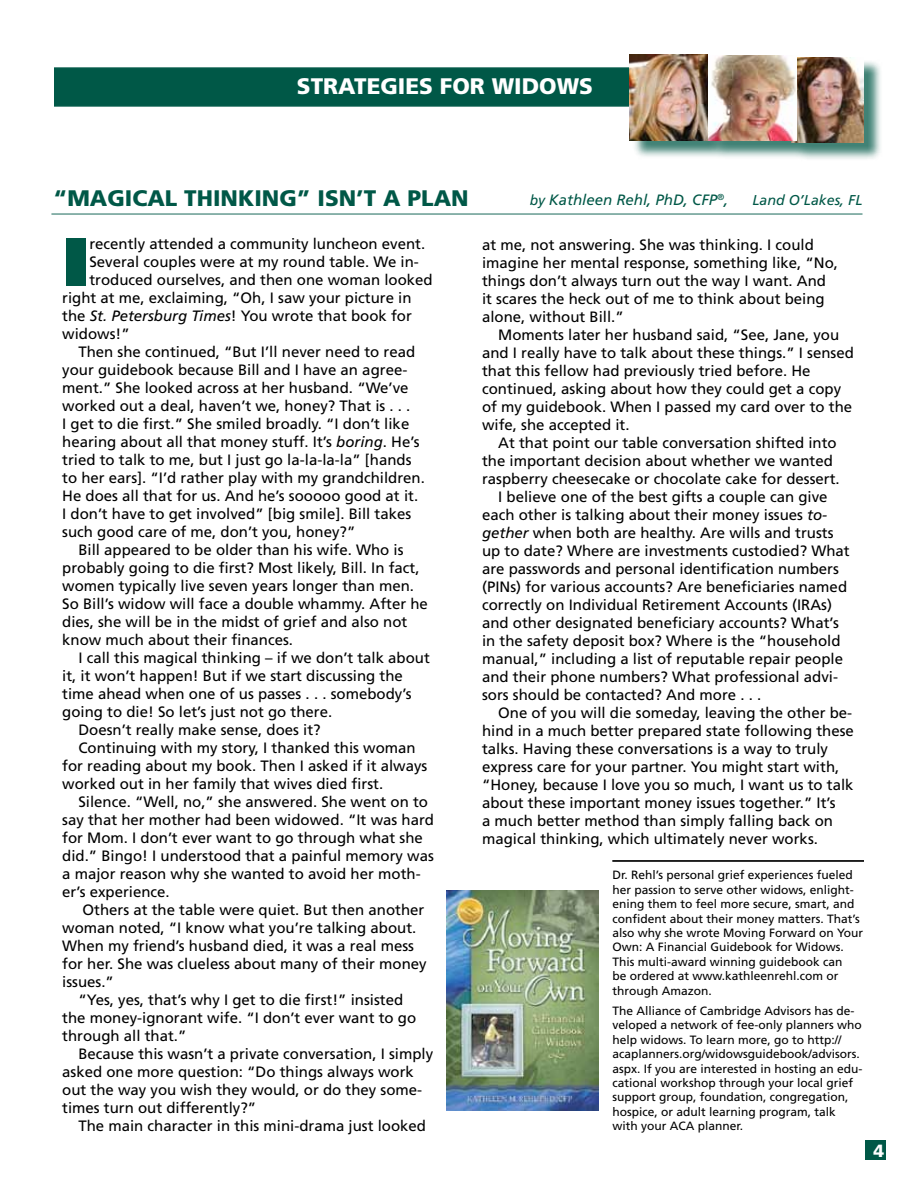
<style>
.page{position:relative;width:918px;height:1188px;background:#fff}
.page>*{position:absolute;margin:0;border:0;box-sizing:border-box;transform-origin:0 0}
.t1{font:900 68.1px "Frutiger";color:#005847;scale:1.08 1}
.t2{font:900 22.5px "Frutiger";color:#005847}
.t3{font:900 22.5px "Frutiger";color:#fff}
.t4{font:900 17.7px "Frutiger";color:#fff}
.t5{font:15px/18px "Frutiger";color:#000}
.t6{font:italic 15px "Frutiger";color:#005847}
.t7{font:italic 14.25px "Frutiger";color:#005847}
.t8{font:12px/14.4px "Frutiger";color:#000}
.s1{font-style:italic}
.s2{font-size:14.25px}
</style>
<div class="page">
<div style="left:54px;top:67px;width:605px;height:40px;background:#005847;border:2px solid #005847"></div>
<hr style="left:51px;top:213px;width:812px;height:2px;background:#669b91">
<div style="left:865px;top:1141px;width:21px;height:19px;background:#005847"></div>
<img style="left:447px;top:890px;width:151px;height:221px">
<hr style="left:612px;top:860px;width:252px;height:1px;background:#000">
<hr style="left:612px;top:861px;width:252px;height:1px;background:#000">
<div style="left:632px;top:56px;width:251px;height:106px;background:#005847;opacity:.75"></div>
<img style="left:792px;top:57px;width:72px;height:86px">
<img style="left:630px;top:54px;width:166px;height:87px">
<h2 class="t3" style="left:297px;top:73px;width:213px">STRATEGIES FOR WIDOWS</h2>
<h2 class="t2" style="left:54px;top:184px;width:417px">“MAGICAL THINKING” ISN’T A PLAN</h2>
<h1 class="t1" style="left:62px;top:220px;width:27px">I</h1>
<p class="t5" style="left:89px;top:235px;width:337px">recently attended a community luncheon event.</p>
<p class="t5" style="left:89px;top:253px;width:331px">Several couples were at my round table. We in-</p>
<p class="t5" style="left:89px;top:271px;width:345px">troduced ourselves, and then one woman looked</p>
<p class="t5" style="left:62px;top:289px;width:351px">right at me, exclaiming, “Oh, I saw your picture in</p>
<p class="t5" style="left:62px;top:307px;width:351px">the <span class="s1">St. Petersburg Times</span>! You wrote that book for</p>
<p class="t5" style="left:62px;top:325px;width:69px">widows!”</p>
<p class="t5" style="left:78px;top:343px;width:338px">Then she continued, “But I’ll never need to read</p>
<p class="t5" style="left:62px;top:361px;width:347px">your guidebook because Bill and I have an agree-</p>
<p class="t5" style="left:62px;top:379px;width:348px">ment.” She looked across at her husband. “We’ve</p>
<p class="t5" style="left:62px;top:397px;width:350px">worked out a deal, haven’t we, honey? That is . . .</p>
<p class="t5" style="left:62px;top:415px;width:349px">I get to die first.” She smiled broadly. “I don’t like</p>
<p class="t5" style="left:62px;top:433px;width:359px">hearing about all that money stuff. It’s <span class="s1">boring</span>. He’s</p>
<p class="t5" style="left:62px;top:451px;width:351px">tried to talk to me, but I just go la-la-la-la” [hands</p>
<p class="t5" style="left:62px;top:469px;width:364px">to her ears]. “I’d rather play with my grandchildren.</p>
<p class="t5" style="left:62px;top:487px;width:357px">He does all that for us. And he’s sooooo good at it.</p>
<p class="t5" style="left:62px;top:505px;width:351px">I don’t have to get involved” [big smile]. Bill takes</p>
<p class="t5" style="left:62px;top:523px;width:295px">such good care of me, don’t you, honey?”</p>
<p class="t5" style="left:78px;top:541px;width:327px">Bill appeared to be older than his wife. Who is</p>
<p class="t5" style="left:62px;top:559px;width:359px">probably going to die first? Most likely, Bill. In fact,</p>
<p class="t5" style="left:62px;top:577px;width:353px">women typically live seven years longer than men.</p>
<p class="t5" style="left:62px;top:595px;width:367px">So Bill’s widow will face a double whammy. After he</p>
<p class="t5" style="left:62px;top:613px;width:347px">dies, she will be in the midst of grief and also not</p>
<p class="t5" style="left:62px;top:631px;width:232px">know much about their finances.</p>
<p class="t5" style="left:78px;top:649px;width:353px">I call this magical thinking – if we don’t talk about</p>
<p class="t5" style="left:62px;top:667px;width:342px">it, it won’t happen! But if we start discussing the</p>
<p class="t5" style="left:62px;top:685px;width:351px">time ahead when one of us passes . . . somebody’s</p>
<p class="t5" style="left:62px;top:703px;width:272px">going to die! So let’s just not go there.</p>
<p class="t5" style="left:78px;top:721px;width:244px">Doesn’t really make sense, does it?</p>
<p class="t5" style="left:78px;top:739px;width:339px">Continuing with my story, I thanked this woman</p>
<p class="t5" style="left:62px;top:757px;width:367px">for reading about my book. Then I asked if it always</p>
<p class="t5" style="left:62px;top:775px;width:322px">worked out in her family that wives died first.</p>
<p class="t5" style="left:78px;top:793px;width:351px">Silence. “Well, no,” she answered. She went on to</p>
<p class="t5" style="left:62px;top:811px;width:373px">say that her mother had been widowed. “It was hard</p>
<p class="t5" style="left:62px;top:829px;width:362px">for Mom. I don’t ever want to go through what she</p>
<p class="t5" style="left:62px;top:847px;width:373px">did.” Bingo! I understood that a painful memory was</p>
<p class="t5" style="left:62px;top:865px;width:360px">a major reason why she wanted to avoid her moth-</p>
<p class="t5" style="left:62px;top:883px;width:109px">er’s experience.</p>
<p class="t5" style="left:83px;top:901px;width:343px">Others at the table were quiet. But then another</p>
<p class="t5" style="left:62px;top:919px;width:356px">woman noted, “I know what you’re talking about.</p>
<p class="t5" style="left:62px;top:937px;width:353px">When my friend’s husband died, it was a real mess</p>
<p class="t5" style="left:62px;top:955px;width:366px">for her. She was clueless about many of their money</p>
<p class="t5" style="left:62px;top:973px;width:53px">issues.”</p>
<p class="t5" style="left:78px;top:991px;width:326px">“Yes, yes, that’s why I get to die first!” insisted</p>
<p class="t5" style="left:62px;top:1009px;width:355px">the money-ignorant wife. “I don’t ever want to go</p>
<p class="t5" style="left:62px;top:1027px;width:126px">through all that.”</p>
<p class="t5" style="left:78px;top:1045px;width:356px">Because this wasn’t a private conversation, I simply</p>
<p class="t5" style="left:62px;top:1063px;width:353px">asked one more question: “Do things always work</p>
<p class="t5" style="left:62px;top:1081px;width:362px">out the way you wish they would, or do they some-</p>
<p class="t5" style="left:62px;top:1099px;width:195px">times turn out differently?”</p>
<p class="t5" style="left:78px;top:1117px;width:349px">The main character in this mini-drama just looked</p>
<p class="t6" style="left:530px;top:191px;width:200px"><span class="s2">by</span> Kathleen Rehl, PhD, CFP<sup>®</sup>,</p>
<p class="t7" style="left:752px;top:191px;width:112px">Land O’Lakes, FL</p>
<p class="t5" style="left:482px;top:236px;width:357px">at me, not answering. She was thinking. I could imagine her mental response, something like, “No, things don’t always turn out the way I want. And it scares the heck out of me to think about being alone, without Bill.”</p>
<p class="t5" style="left:482px;top:326px;width:373px;text-indent:16px">Moments later her husband said, “See, Jane, you and I really have to talk about these things.” I sensed that this fellow had previously tried before. He continued, asking about how they could get a copy of my guidebook. When I passed my card over to the wife, she accepted it.</p>
<p class="t5" style="left:498px;top:434px;width:340px">At that point our table conversation shifted into</p>
<p class="t5" style="left:482px;top:452px;width:352px">the important decision about whether we wanted</p>
<p class="t5" style="left:482px;top:470px;width:359px">raspberry cheesecake or chocolate cake for dessert.</p>
<p class="t5" style="left:498px;top:488px;width:331px">I believe one of the best gifts a couple can give</p>
<p class="t5" style="left:482px;top:506px;width:347px">each other is talking about their money issues <span class="s1">to-</span></p>
<p class="t5" style="left:482px;top:524px;width:353px"><span class="s1">gether</span> when both are healthy. Are wills and trusts</p>
<p class="t5" style="left:482px;top:542px;width:369px">up to date? Where are investments custodied? What</p>
<p class="t5" style="left:482px;top:560px;width:358px">are passwords and personal identification numbers</p>
<p class="t5" style="left:482px;top:578px;width:367px">(PINs) for various accounts? Are beneficiaries named</p>
<p class="t5" style="left:482px;top:596px;width:352px">correctly on Individual Retirement Accounts (IRAs)</p>
<p class="t5" style="left:482px;top:614px;width:358px">and other designated beneficiary accounts? What’s</p>
<p class="t5" style="left:482px;top:632px;width:360px">in the safety deposit box? Where is the “household</p>
<p class="t5" style="left:482px;top:650px;width:362px">manual,” including a list of reputable repair people</p>
<p class="t5" style="left:482px;top:668px;width:357px">and their phone numbers? What professional advi-</p>
<p class="t5" style="left:482px;top:686px;width:281px">sors should be contacted? And more . . .</p>
<p class="t5" style="left:498px;top:704px;width:355px">One of you will die someday, leaving the other be-</p>
<p class="t5" style="left:482px;top:722px;width:373px">hind in a much better prepared state following these</p>
<p class="t5" style="left:482px;top:740px;width:347px">talks. Having these conversations is a way to truly</p>
<p class="t5" style="left:482px;top:758px;width:359px">express care for your partner. You might start with,</p>
<p class="t5" style="left:482px;top:776px;width:373px">“Honey, because I love you so much, I want us to talk</p>
<p class="t5" style="left:482px;top:794px;width:355px">about these important money issues together.” It’s</p>
<p class="t5" style="left:482px;top:812px;width:352px">a much better method than simply falling back on</p>
<p class="t5" style="left:482px;top:830px;width:337px">magical thinking, which ultimately never works.</p>
<p class="t8" style="left:612px;top:868px;width:252px">Dr. Rehl’s personal grief experiences fueled her passion to serve other widows, enlight&shy;ening them to feel more secure, smart, and confident about their money matters. That’s also why she wrote Moving Forward on Your Own: A Financial Guidebook for Widows.<br>This multi-award winning guidebook can<br>be ordered at www.kathleenrehl.com or through Amazon.</p>
<p class="t8" style="left:612px;top:1003px;width:252px">The Alliance of Cambridge Advisors has de&shy;veloped a network of fee-only planners who help widows. To learn more, go to http:// acaplanners.org/widowsguidebook/advisors. aspx. If you are interested in hosting an edu&shy;cational workshop through your local grief support group, foundation, congregation, hospice, or adult learning program, talk with your ACA planner.</p>
<p class="t4" style="left:873px;top:1140px;width:12px">4</p>
</div>
